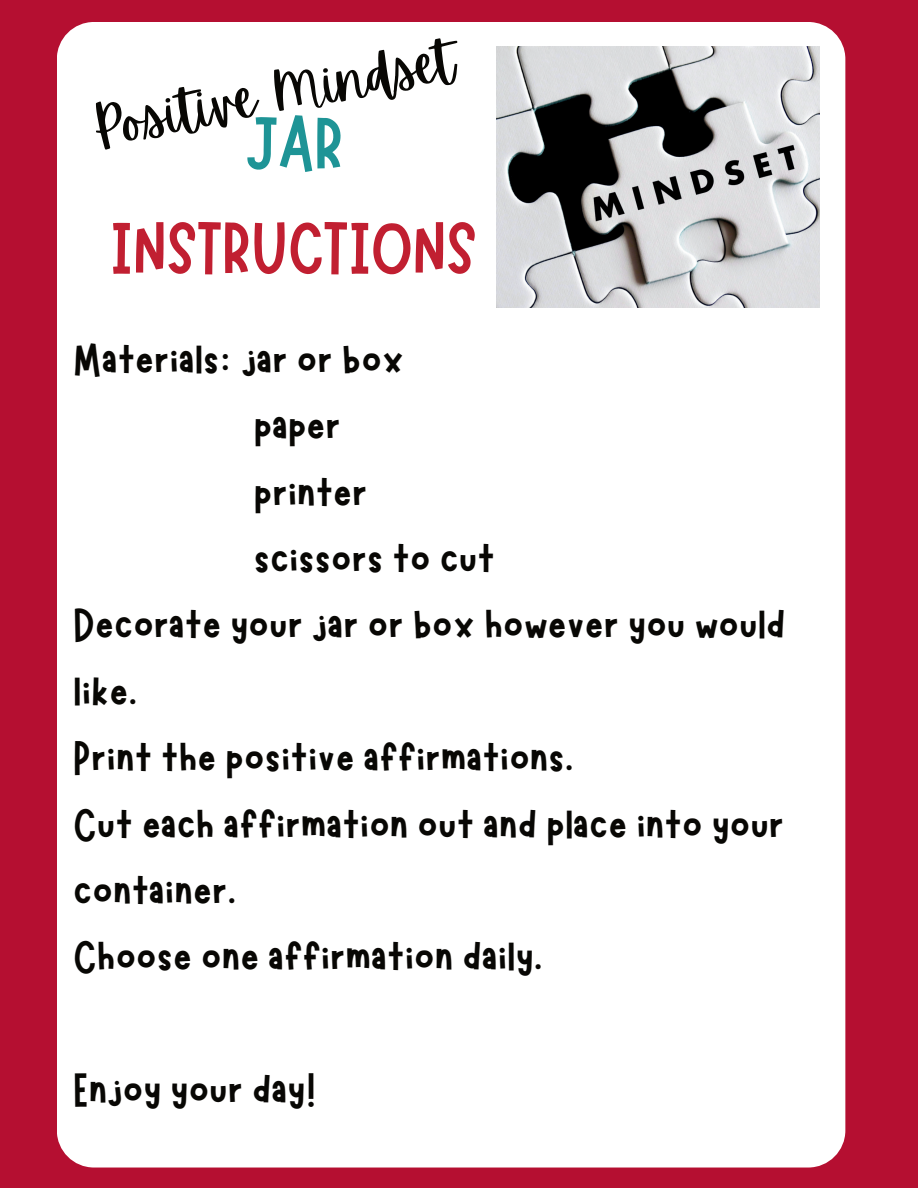
<style>
.page{position:relative;width:918px;height:1188px;background:#b50f31}
.page>*{position:absolute;margin:0;border:0;box-sizing:border-box;transform-origin:0 0}
.t1{font:75px "Marykate";color:#c11f31}
.t2{font:75px "Marykate";color:#1e9496}
.t3{font:55.2px "Apricots";color:#080704}
.t4{font:48px "Marykate";color:#080704}
</style>
<div class="page">
<div style="left:57px;top:22px;width:788px;height:1146px;background:#fff;border-radius:37px"></div>
<img style="left:496px;top:47px;width:323px;height:261px">
<p class="t3" style="left:86px;top:93px;width:369px;rotate:-11deg">Positive Mindset</p>
<h1 class="t2" style="left:244px;top:96px;width:101px">JAR</h1>
<h1 class="t1" style="left:110px;top:201px;width:369px">INSTRUCTIONS</h1>
<p class="t4" style="left:73px;top:330px;width:333px">Materials: jar or box</p>
<p class="t4" style="left:254px;top:396px;width:89px">paper</p>
<p class="t4" style="left:254px;top:463px;width:115px">printer</p>
<p class="t4" style="left:254px;top:529px;width:243px">scissors to cut</p>
<p class="t4" style="left:73px;top:595px;width:714px">Decorate your jar or box however you would</p>
<p class="t4" style="left:73px;top:662px;width:66px">like.</p>
<p class="t4" style="left:73px;top:728px;width:502px">Print the positive affirmations.</p>
<p class="t4" style="left:73px;top:794px;width:712px">Cut each affirmation out and place into your</p>
<p class="t4" style="left:73px;top:861px;width:165px">container.</p>
<p class="t4" style="left:73px;top:927px;width:471px">Choose one affirmation daily.</p>
<p class="t4" style="left:73px;top:1060px;width:244px">Enjoy your day!</p>
</div>
